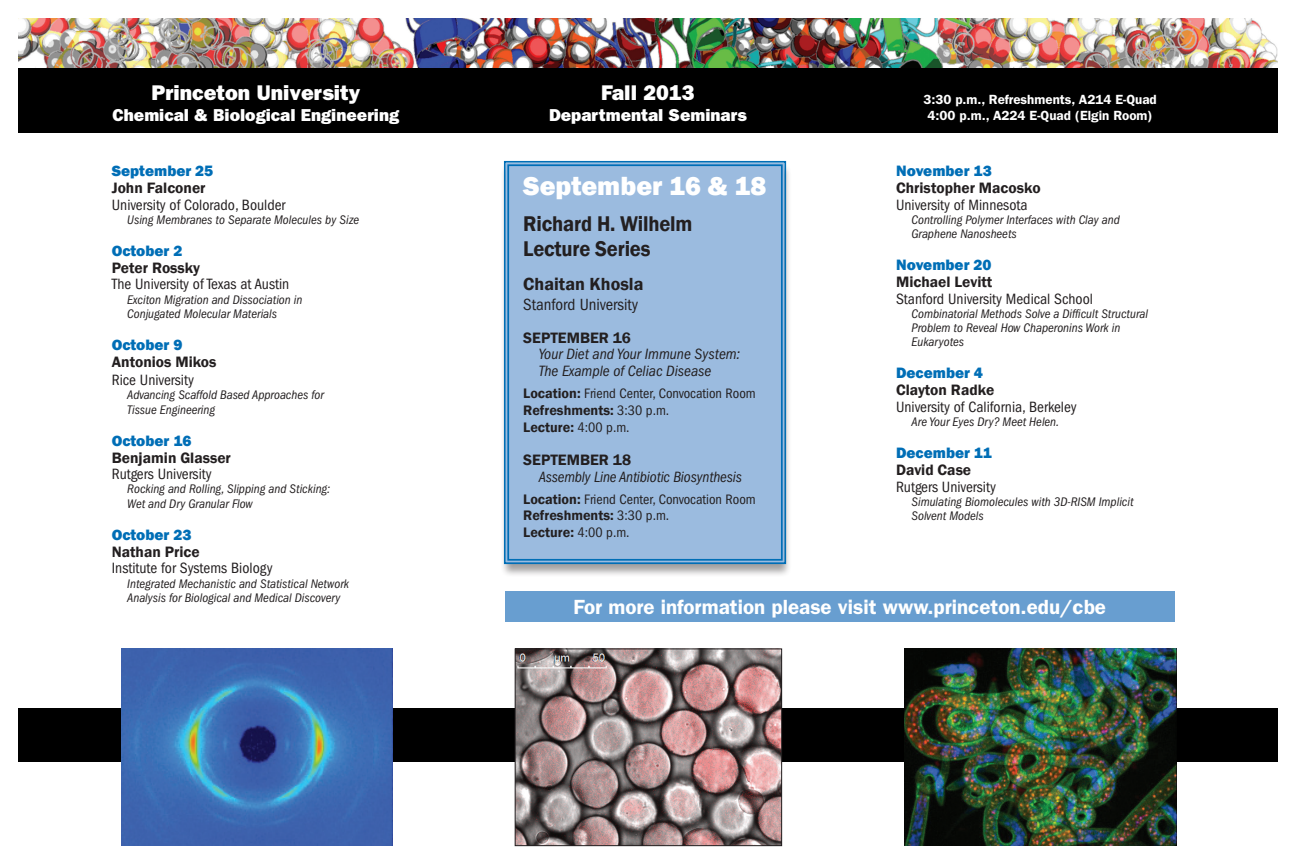
<style>
.page{position:relative;width:1296px;height:864px;background:#fff}
.page>*{position:absolute;margin:0;border:0;box-sizing:border-box;transform-origin:0 0}
.t1{font:800 27.1px "Franklin Gothic";color:#fff}
.t2{font:600 21.9px "Franklin Gothic";letter-spacing:-.01em;color:#231f20;scale:.94 1}
.t3{font:21.3px "ITC Franklin Gothic Std Hvy";color:#fff}
.t4{font:600 20.6px "ITC Franklin Gothic Std";color:#fff}
.t5{font:600 18px "Franklin Gothic";color:#231f20}
.t6{font:17.3px "ITC Franklin Gothic Std Hvy";color:#fff}
.t7{font:condensed 16.7px "ITC Franklin Gothic Std";color:#231f20}
.t8{font:condensed 15.5px "ITC Franklin Gothic Std";color:#231f20}
.t9{font:600 15.5px "Franklin Gothic";color:#231f20}
.t10{font:italic condensed 15.5px/16.7px "ITC Franklin Gothic Std";color:#231f20}
.t11{font:800 15.5px "Franklin Gothic";color:#006eb6}
.t12{font:condensed 14.2px "ITC Franklin Gothic Std";color:#231f20}
.t13{font:600 14.2px "Franklin Gothic";color:#231f20}
.t14{font:600 13.3px "ITC Franklin Gothic Std";color:#fff}
.t15{font:italic condensed 12.9px/14.2px "ITC Franklin Gothic Std";color:#231f20}
.s1{font-family:"Franklin Gothic";font-weight:600;font-stretch:normal}
.s2{font-family:"ITC Franklin Gothic Std";font-weight:400;font-stretch:condensed}
</style>
<div class="page">
<div style="left:18px;top:708px;width:1260px;height:54px;background:#000"></div>
<div style="left:18px;top:68px;width:1260px;height:65px;background:#000"></div>
<img style="left:121px;top:649px;width:271px;height:197px">
<img style="left:905px;top:649px;width:271px;height:197px">
<img style="left:517px;top:651px;width:263px;height:193px">
<div style="left:515px;top:649px;width:267px;height:197px;border:1px solid #231f20"></div>
<img style="left:18px;top:18px;width:1260px;height:50px">
<div style="left:501px;top:164px;width:290px;height:414px;background:#231f20;opacity:.42"></div>
<div style="left:505px;top:591px;width:669px;height:31px;background:#689ed0"></div>
<div style="left:503px;top:160px;width:284px;height:405px;background:#9bbbdf"></div>
<div style="left:507px;top:164px;width:276px;height:397px;border:2px solid #006eb6"></div>
<p class="t3" style="left:151px;top:80px;width:211px">Princeton University</p>
<p class="t6" style="left:112px;top:105px;width:288px">Chemical &amp; Biological Engineering</p>
<p class="t11" style="left:112px;top:161px;width:103px">September 25</p>
<p class="t9" style="left:112px;top:178px;width:95px">John Falconer</p>
<p class="t8" style="left:112px;top:196px;width:175px">University of Colorado, Boulder</p>
<p class="t15" style="left:127px;top:212px;width:233px">Using Membranes to Separate Molecules by Size</p>
<p class="t11" style="left:112px;top:241px;width:72px">October 2</p>
<p class="t9" style="left:112px;top:258px;width:90px">Peter Rossky</p>
<p class="t8" style="left:112px;top:276px;width:179px">The University of Texas at Austin</p>
<p class="t15" style="left:127px;top:292px;width:177px">Exciton Migration and Dissociation in<br>Conjugated Molecular Materials</p>
<p class="t11" style="left:112px;top:335px;width:72px">October 9</p>
<p class="t9" style="left:112px;top:352px;width:106px">Antonios Mikos</p>
<p class="t8" style="left:112px;top:371px;width:84px">Rice University</p>
<p class="t15" style="left:127px;top:388px;width:198px">Advancing Scaffold Based Approaches for<br>Tissue Engineering</p>
<p class="t11" style="left:112px;top:431px;width:81px">October 16</p>
<p class="t9" style="left:112px;top:448px;width:121px">Benjamin Glasser</p>
<p class="t8" style="left:112px;top:465px;width:101px">Rutgers University</p>
<p class="t15" style="left:127px;top:482px;width:205px">Rocking and Rolling, Slipping and Sticking:<br>Wet and Dry Granular Flow</p>
<p class="t11" style="left:112px;top:525px;width:81px">October 23</p>
<p class="t9" style="left:112px;top:542px;width:89px">Nathan Price</p>
<p class="t8" style="left:112px;top:560px;width:162px">Institute for Systems Biology</p>
<p class="t15" style="left:127px;top:576px;width:223px">Integrated Mechanistic and Statistical Network<br>Analysis for Biological and Medical Discovery</p>
<p class="t3" style="left:601px;top:80px;width:95px">Fall 2013</p>
<p class="t6" style="left:549px;top:105px;width:199px">Departmental Seminars</p>
<p class="t1" style="left:523px;top:169px;width:245px">September 16 &amp; 18</p>
<p class="t2" style="left:523px;top:210px;width:182px">Richard H. Wilhelm</p>
<p class="t2" style="left:523px;top:235px;width:137px">Lecture Series</p>
<p class="t5" style="left:523px;top:273px;width:122px">Chaitan Khosla</p>
<p class="t7" style="left:523px;top:295px;width:116px">Stanford University</p>
<p class="t9" style="left:523px;top:328px;width:109px">SEPTEMBER 16</p>
<p class="t10" style="left:539px;top:346px;width:203px">Your Diet and Your Immune System:<br>The Example of Celiac Disease</p>
<p class="t12" style="left:523px;top:385px;width:234px"><span class="s1">Location:</span> Friend Center, Convocation Room</p>
<p class="t13" style="left:523px;top:401px;width:148px">Refreshments: <span class="s2">3:30 p.m.</span></p>
<p class="t13" style="left:523px;top:418px;width:108px">Lecture: <span class="s2">4:00 p.m.</span></p>
<p class="t9" style="left:523px;top:450px;width:110px">SEPTEMBER 18</p>
<p class="t10" style="left:539px;top:468px;width:205px">Assembly Line Antibiotic Biosynthesis</p>
<p class="t12" style="left:523px;top:491px;width:234px"><span class="s1">Location:</span> Friend Center, Convocation Room</p>
<p class="t13" style="left:523px;top:507px;width:148px">Refreshments: <span class="s2">3:30 p.m.</span></p>
<p class="t13" style="left:523px;top:524px;width:108px">Lecture: <span class="s2">4:00 p.m.</span></p>
<p class="t14" style="left:923px;top:92px;width:235px">3:30 p.m., Refreshments, A214 E-Quad</p>
<p class="t14" style="left:928px;top:108px;width:227px">4:00 p.m., A224 E-Quad (Elgin Room)</p>
<p class="t11" style="left:896px;top:161px;width:97px">November 13</p>
<p class="t9" style="left:896px;top:178px;width:146px">Christopher Macosko</p>
<p class="t8" style="left:896px;top:196px;width:133px">University of Minnesota</p>
<p class="t15" style="left:912px;top:212px;width:210px">Controlling Polymer Interfaces with Clay and<br>Graphene Nanosheets</p>
<p class="t11" style="left:896px;top:255px;width:97px">November 20</p>
<p class="t9" style="left:896px;top:272px;width:98px">Michael Levitt</p>
<p class="t8" style="left:896px;top:290px;width:198px">Stanford University Medical School</p>
<p class="t15" style="left:912px;top:307px;width:238px">Combinatorial Methods Solve a Difficult Structural<br>Problem to Reveal How Chaperonins Work in<br>Eukaryotes</p>
<p class="t11" style="left:896px;top:363px;width:88px">December 4</p>
<p class="t9" style="left:896px;top:380px;width:100px">Clayton Radke</p>
<p class="t8" style="left:896px;top:398px;width:182px">University of California, Berkeley</p>
<p class="t15" style="left:912px;top:415px;width:149px">Are Your Eyes Dry? Meet Helen.</p>
<p class="t11" style="left:896px;top:443px;width:97px">December 11</p>
<p class="t9" style="left:896px;top:460px;width:77px">David Case</p>
<p class="t8" style="left:896px;top:478px;width:101px">Rutgers University</p>
<p class="t15" style="left:912px;top:495px;width:224px">Simulating Biomolecules with 3D-RISM Implicit<br>Solvent Models</p>
<p class="t4" style="left:573px;top:595px;width:534px">For more information please visit www.princeton.edu/cbe</p>
</div>
